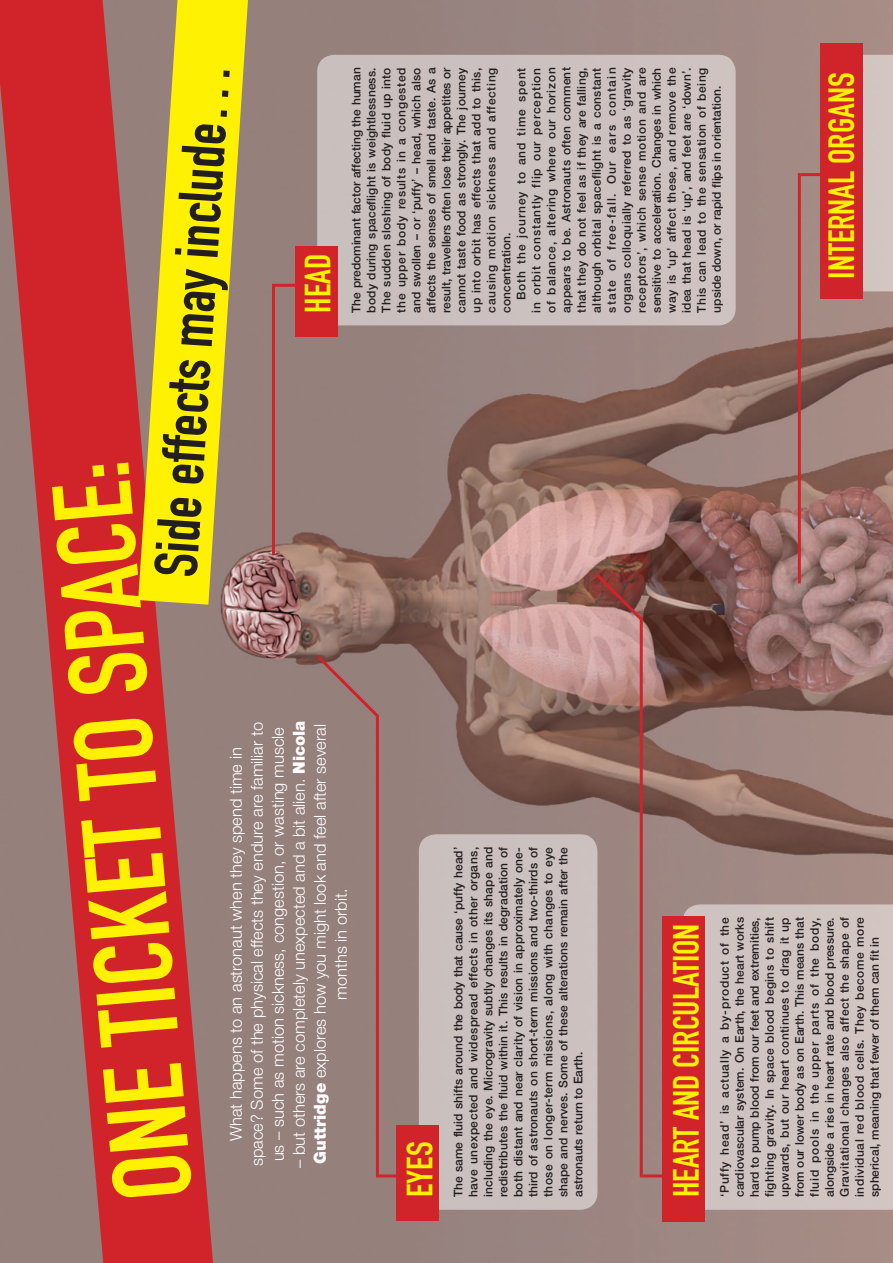
<style>
.page{position:relative;width:893px;height:1263px;background:#fff}
.page>*{position:absolute;margin:0;border:0;box-sizing:border-box;transform-origin:0 0}
.t1{font:109.65px "DIN Engschrift Std";color:#fff101}
.t2{font:60px "DIN Engschrift Std";color:#231f20}
.boxhead{font:36px "DIN Engschrift Std";color:#fff101}
.intro{font:300 16.5px/21px "Helvetica Neue LT Std";color:#fff;text-align:center}
.boxtext{font:500 12px/15px "Helvetica Neue LT Std";color:#231f20;text-align:justify}
.boxtext_indented{font:500 12px/15px "Helvetica Neue LT Std";color:#231f20;text-align:justify}
.s1{font-weight:900}
</style>
<div class="page">
<img style="left:213px;top:0;width:680px;height:1263px">
<svg style="left:0;top:0;width:213px;height:1263px;background:#b9474a"></svg>
<svg style="left:138px;top:0;width:110px;height:605px;background:#d9c72c"></svg>
<div style="left:863px;top:55px;width:30px;height:236px;background:#d2c5c1"></div>
<div style="left:317px;top:55px;width:419px;height:270px;background:#cbc1bf;border-radius:17px"></div>
<hr style="left:376px;top:715px;width:3px;height:462px;background:#d1232a">
<hr style="left:379px;top:1174px;width:42px;height:3px;background:#d1232a">
<hr style="left:640px;top:617px;width:3px;height:560px;background:#d1232a">
<hr style="left:643px;top:1174px;width:42px;height:3px;background:#d1232a">
<hr style="left:798px;top:173px;width:3px;height:410px;background:#d1232a">
<hr style="left:801px;top:173px;width:42px;height:3px;background:#d1232a">
<hr style="left:272px;top:284px;width:3px;height:270px;background:#d1232a">
<hr style="left:275px;top:284px;width:42px;height:3px;background:#d1232a">
<div style="left:419px;top:834px;width:178px;height:376px;background:#cbc0bf;border-radius:17px"></div>
<div style="left:396px;top:1125px;width:43px;height:96px;background:#d1232a"></div>
<div style="left:683px;top:904px;width:210px;height:306px;background:#d0c4c1"></div>
<div style="left:662px;top:916px;width:43px;height:305px;background:#d1232a"></div>
<div style="left:821px;top:43px;width:42px;height:255px;background:#d1232a"></div>
<div style="left:295px;top:246px;width:42px;height:91px;background:#d1232a"></div>
<svg style="left:314px;top:652px;width:68px;height:68px;background:#967874"></svg>
<svg style="left:592px;top:570px;width:54px;height:53px;background:#92534e"></svg>
<p class="boxtext" style="left:349px;top:313px;width:247px;rotate:-90deg">The predominant factor affecting the human body during spaceflight is weightlessness.<br>The sudden sloshing of body fluid up into the upper body results in a congested and swollen – or ‘puffy’ – head, which also affects the senses of smell and taste. As a result, travellers often lose their appetites or cannot taste food as strongly. The journey up into orbit has effects that add to this, causing motion sickness and affecting concentration.</p>
<p class="boxtext_indented" style="left:514px;top:313px;width:247px;text-indent:13px;rotate:-90deg">Both the journey to and time spent in orbit constantly flip our perception of balance, altering where our horizon appears to be. Astronauts often comment that they do not feel as if they are falling, although orbital spaceflight is a constant state of free-fall. Our ears contain organs colloquially referred to as ‘gravity receptors’, which sense motion and are sensitive to acceleration. Changes in which way is ‘up’ affect these, and remove the idea that head is ‘up’, and feet are ‘down’.<br>This can lead to the sensation of being upside down, or rapid flips in orientation.</p>
<p class="boxhead" style="left:820px;top:279px;width:207px;rotate:-90deg">INTERNAL ORGANS</p>
<p class="t2" style="left:139px;top:574px;width:517px;rotate:-86deg">Side effects may include…</p>
<p class="boxhead" style="left:297px;top:313px;width:60px;rotate:-90deg">HEAD</p>
<p class="t1" style="left:90px;top:1205px;width:743px;rotate:-95deg">ONE TICKET TO SPACE:</p>
<p class="intro" style="left:225px;top:1166px;width:446px;rotate:-90deg">What happens to an astronaut when they spend time in space? Some of the physical effects they endure are familiar to us – such as motion sickness, congestion, or wasting muscle</p>
<p class="intro" style="left:288px;top:1168px;width:449px;rotate:-90deg">– but others are completely unexpected and a bit alien. <span class="s1">Nicola<br>Guttridge</span> explores how you might look and feel after several months in orbit.</p>
<p class="boxtext" style="left:451px;top:1197px;width:352px;rotate:-90deg">The same fluid shifts around the body that cause ‘puffy head’ have unexpected and widespread effects in other organs, including the eye. Microgravity subtly changes its shape and redistributes the fluid within it. This results in degradation of both distant and near clarity of vision in approximately one&shy;third of astronauts on short-term missions and two-thirds of those on longer-term missions, along with changes to eye shape and nerves. Some of these alterations remain after the astronauts return to Earth.</p>
<p class="boxhead" style="left:665px;top:1197px;width:275px;rotate:-90deg">HEART AND CIRCULATION</p>
<p class="boxtext" style="left:717px;top:1197px;width:281px;rotate:-90deg">‘Puffy head’ is actually a by-product of the cardiovascular system. On Earth, the heart works hard to pump blood from our feet and extremities, fighting gravity. In space blood begins to shift upwards, but our heart continues to drag it up from our lower body as on Earth. This means that fluid pools in the upper parts of the body, alongside a rise in heart rate and blood pressure.<br>Gravitational changes also affect the shape of individual red blood cells. They become more spherical, meaning that fewer of them can fit in</p>
<p class="boxhead" style="left:399px;top:1197px;width:57px;rotate:-90deg">EYES</p>
</div>
